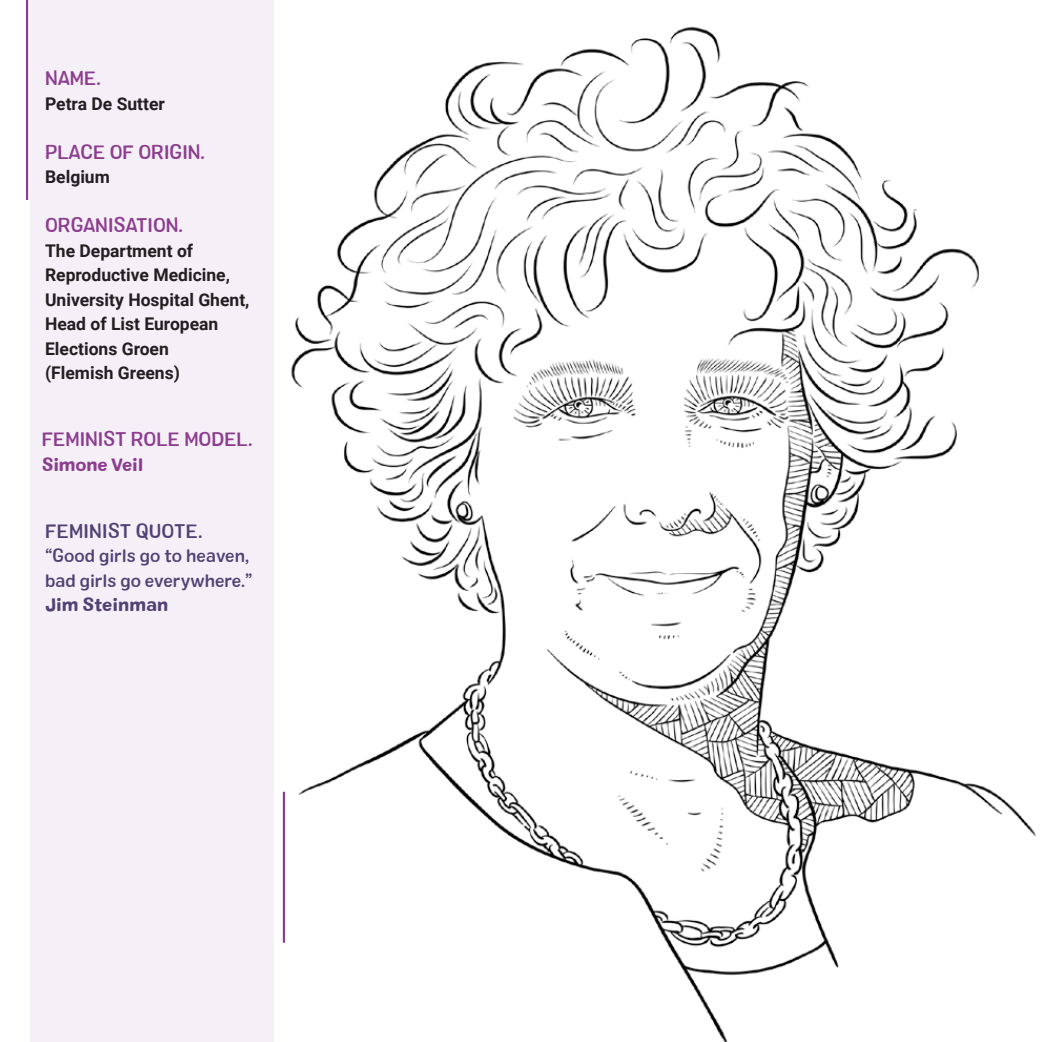
<style>
.page{position:relative;width:1042px;height:1042px;background:#fff}
.page>*{position:absolute;margin:0;border:0;box-sizing:border-box;transform-origin:0 0}
.t1{font:19.25px "Colby St Med";color:#8c3d8f}
.t2{font:19.25px "Colby St Med";letter-spacing:.01em;color:#524274}
.t3{font:700 17.5px/24.5px "Roboto";color:#231f20}
.t4{font:17.5px/24.5px "Colby St Med";color:#524274}
.t5{font:17.5px "Colby St Bld";color:#524274}
.t6{font:17.5px "Colby St Bld";letter-spacing:-.01em;color:#8c3d8f}
</style>
<div class="page">
<div style="left:30px;top:0;width:243px;height:1042px;background:#f5f0f8"></div>
<img style="left:291px;top:26px;width:745px;height:1016px">
<hr style="left:283px;top:792px;width:2px;height:151px;background:#8c3d8f">
<hr style="left:26px;top:0;width:2px;height:200px;background:#8c3d8f">
<p class="t1" style="left:45px;top:66px;width:57px">NAME.</p>
<p class="t3" style="left:45px;top:90px;width:121px">Petra De Sutter</p>
<p class="t1" style="left:45px;top:140px;width:161px">PLACE OF ORIGIN.</p>
<p class="t3" style="left:45px;top:164px;width:66px">Belgium</p>
<p class="t1" style="left:45px;top:213px;width:92px">ORGANISATION</p>
<p class="t1" style="left:178px;top:213px;width:6px">.</p>
<p class="t3" style="left:45px;top:237px;width:206px">The Department of<br>Reproductive Medicine,<br>University Hospital Ghent,<br>Head of List European<br>Elections Groen<br>(Flemish Greens)</p>
<p class="t1" style="left:42px;top:427px;width:212px">FEMINIST ROLE MODEL.</p>
<p class="t6" style="left:42px;top:453px;width:103px">Simone Veil</p>
<p class="t2" style="left:45px;top:519px;width:117px">FEMINIST QUOT</p>
<p class="t2" style="left:186px;top:519px;width:18px">E.</p>
<p class="t4" style="left:45px;top:544px;width:209px">“GOOD GIRLS GO TO HEAVEN,<br>BAD GIRLS GO EVERYWHERE.”</p>
<p class="t5" style="left:45px;top:594px;width:125px">Jim Steinman</p>
</div>
